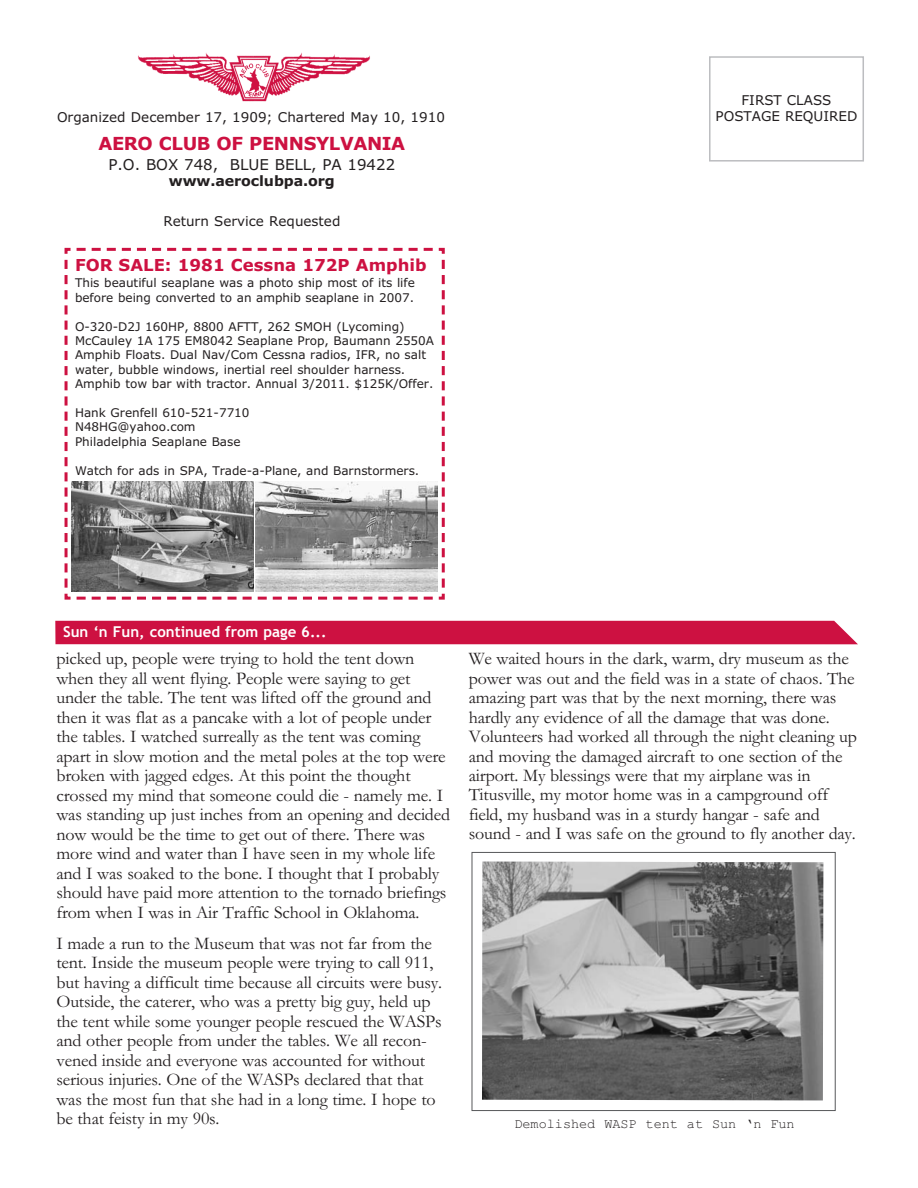
<style>
.page{position:relative;width:918px;height:1188px;background:#fff}
.page>*{position:absolute;margin:0;border:0;box-sizing:border-box;transform-origin:0 0}
.t1{font:18px/19.5px "Garamond";letter-spacing:-.01em;color:#231f20}
.t2{font:700 18px "Verdana";letter-spacing:-.02em;color:#cd1141}
.t3{font:700 16.5px "Verdana";color:#cd1141}
.t4{font:700 15px "Trebuchet MS";color:#fff}
.t5{font:15px "Verdana";color:#231f20}
.t6{font:700 14.25px "Verdana";letter-spacing:-.005em;color:#231f20}
.t7{font:13.5px/16.2px "Verdana";color:#231f20;text-align:center}
.t8{font:13.5px "Courier New";color:#231f20}
.t9{font:12px/14.4px "Verdana";color:#231f20}
</style>
<div class="page">
<img style="left:138px;top:52px;width:232px;height:50px">
<div style="left:709px;top:56px;width:155px;height:106px;border:2px solid #bcbdc0"></div>
<svg style="left:64px;top:247px;width:381px;height:353px"></svg>
<div style="left:55px;top:621px;width:803px;height:23px;background:#cd1141"></div>
<div style="left:472px;top:852px;width:364px;height:259px;border:1px solid #57585a"></div>
<img style="left:482px;top:862px;width:341px;height:238px">
<img style="left:71px;top:481px;width:183px;height:110px">
<img style="left:256px;top:481px;width:181px;height:110px">
<p class="t7" style="left:57px;top:110px;width:389px">Organized December 17, 1909; Chartered May 10, 1910</p>
<p class="t2" style="left:98px;top:134px;width:308px">AERO CLUB OF PENNSYLVANIA</p>
<p class="t5" style="left:108px;top:156px;width:288px">P.O. BOX 748, BLUE BELL, PA 19422</p>
<p class="t6" style="left:169px;top:173px;width:167px">www.aeroclubpa.org</p>
<p class="t7" style="left:163px;top:213px;width:179px">Return Service Requested</p>
<p class="t3" style="left:75px;top:256px;width:353px">FOR SALE: 1981 Cessna 172P Amphib</p>
<p class="t9" style="left:75px;top:276px;width:341px">This beautiful seaplane was a photo ship most of its life before being converted to an amphib seaplane in 2007.</p>
<p class="t9" style="left:75px;top:319px;width:361px">O-320-D2J 160HP, 8800 AFTT, 262 SMOH (Lycoming)<br>McCauley 1A 175 EM8042 Seaplane Prop, Baumann 2550A Amphib Floats. Dual Nav/Com Cessna radios, IFR, no salt water, bubble windows, inertial reel shoulder harness.<br>Amphib tow bar with tractor. Annual 3/2011. $125K/Offer.</p>
<p class="t9" style="left:75px;top:406px;width:176px">Hank Grenfell 610-521-7710<br>N48HG@yahoo.com<br>Philadelphia Seaplane Base</p>
<p class="t9" style="left:75px;top:463px;width:346px">Watch for ads in SPA, Trade-a-Plane, and Barnstormers.</p>
<p class="t7" style="left:716px;top:92px;width:143px">FIRST CLASS<br>POSTAGE REQUIRED</p>
<p class="t4" style="left:63px;top:623px;width:265px">Sun ‘n Fun, continued from page 6...</p>
<p class="t1" style="left:56px;top:648px;width:395px">picked up, people were trying to hold the tent down when they all went flying. People were saying to get under the table. The tent was lifted off the ground and then it was flat as a pancake with a lot of people under the tables. I watched surreally as the tent was coming apart in slow motion and the metal poles at the top were broken with jagged edges. At this point the thought crossed my mind that someone could die - namely me. I was standing up just inches from an opening and decided now would be the time to get out of there. There was more wind and water than I have seen in my whole life and I was soaked to the bone. I thought that I probably should have paid more attention to the tornado briefings from when I was in Air Traffic School in Oklahoma.</p>
<p class="t1" style="left:56px;top:933px;width:387px">I made a run to the Museum that was not far from the tent. Inside the museum people were trying to call 911, but having a difficult time because all circuits were busy.<br>Outside, the caterer, who was a pretty big guy, held up the tent while some younger people rescued the WASPs and other people from under the tables. We all recon&shy;vened inside and everyone was accounted for without serious injuries. One of the WASPs declared that that was the most fun that she had in a long time. I hope to be that feisty in my 90s.</p>
<p class="t1" style="left:469px;top:648px;width:390px">We waited hours in the dark, warm, dry museum as the power was out and the field was in a state of chaos. The amazing part was that by the next morning, there was hardly any evidence of all the damage that was done.<br>Volunteers had worked all through the night cleaning up and moving the damaged aircraft to one section of the airport. My blessings were that my airplane was in Titusville, my motor home was in a campground off field, my husband was in a sturdy hangar - safe and sound - and I was safe on the ground to fly another day.</p>
<p class="t8" style="left:514px;top:1115px;width:282px">Demolished WASP tent at Sun ‘n Fun</p>
</div>
